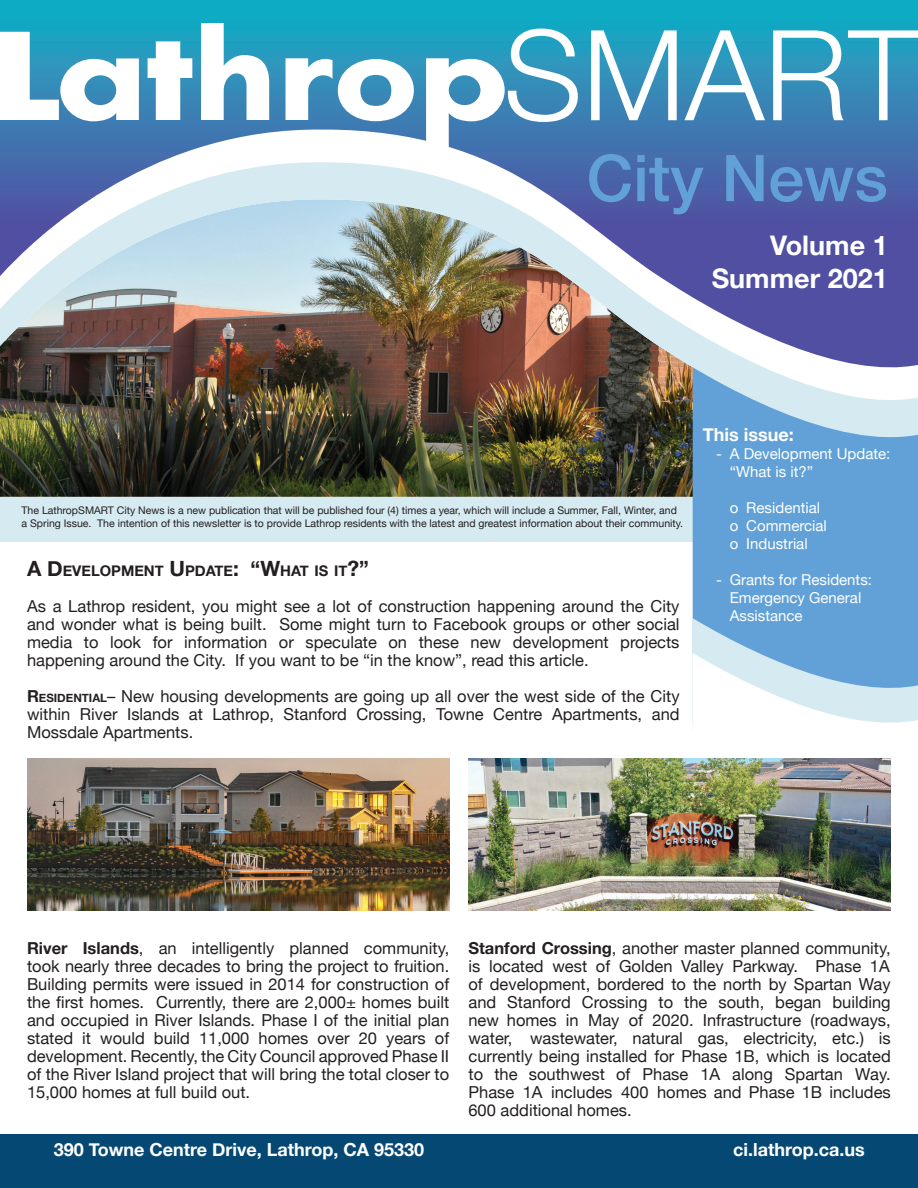
<style>
.page{position:relative;width:918px;height:1188px;background:#fff}
.page>*{position:absolute;margin:0;border:0;box-sizing:border-box;transform-origin:0 0}
.t1{font:500 64.5px "Helvetica Neue";color:#61a1d7}
.t2{font:700 27px/32.4px "Helvetica Neue";color:#fff;text-align:right}
.t3{font:700 18px "Helvetica Neue";color:#fff}
.t4{font:16.5px/18px "Helvetica Neue";color:#231f20;text-align:justify}
.t5{font:15px/18px "Helvetica Neue";color:#fff}
.t6{font:700 14.7px "Helvetica Neue";color:#231f20}
.t7{font:10.5px/12.6px "Helvetica Neue";color:#231f20}
.s1{font-size:21px}
.s2{font-weight:700}
.s3{font-weight:700;font-size:11.55px}
.s4{font-family:"Helvetica Neue LT Pro"}
</style>
<div class="page">
<div style="left:0;top:495px;width:692px;height:47px;background:#d5eaf1"></div>
<img style="left:0;top:456px;width:693px;height:41px">
<div style="left:693px;top:456px;width:225px;height:162px;background:#61a1d7"></div>
<img style="left:0;top:418px;width:918px;height:38px">
<img style="left:0;top:379px;width:918px;height:39px">
<img style="left:0;top:0;width:918px;height:379px">
<div style="left:0;top:1134px;width:918px;height:54px;background:#064874"></div>
<svg style="left:0;top:32px;width:139px;height:89px"></svg>
<svg style="left:148px;top:41px;width:44px;height:79px"></svg>
<svg style="left:201px;top:23px;width:68px;height:97px"></svg>
<svg style="left:286px;top:58px;width:128px;height:63px"></svg>
<svg style="left:426px;top:29px;width:152px;height:123px"></svg>
<svg style="left:591px;top:30px;width:86px;height:90px"></svg>
<svg style="left:684px;top:30px;width:81px;height:90px"></svg>
<svg style="left:773px;top:30px;width:145px;height:90px"></svg>
<svg style="left:692px;top:618px;width:226px;height:105px"></svg>
<img style="left:27px;top:758px;width:422px;height:152px">
<img style="left:468px;top:758px;width:423px;height:152px">
<h1 class="t1" style="left:587px;top:126px;width:303px">City News</h1>
<h2 class="t2" style="left:712px;top:230px;width:178px">Volume 1<br>Summer 2021</h2>
<p class="t7" style="left:22px;top:505px;width:663px">The LathropSMART City News is a new publication that will be published four (4) times a year, which will include a Summer, Fall, Winter, and a Spring Issue. The intention of this newsletter is to provide Lathrop residents with the latest and greatest information about their community.</p>
<p class="t6" style="left:27px;top:559px;width:344px"><span class="s1">A D</span>EVELOPMENT <span class="s1">U</span>PDATE<span class="s1">: “W</span>HAT IS IT<span class="s1">?”</span></p>
<p class="t4" style="left:27px;top:598px;width:654px">As a Lathrop resident, you might see a lot of construction happening around the City and wonder what is being built. Some might turn to Facebook groups or other social media to look for information or speculate on these new development projects happening around the City. If you want to be “in the know”, read this article.</p>
<p class="t4" style="left:27px;top:688px;width:654px"><span class="s2">R</span><span class="s3">ESIDENTIAL</span>– New housing developments are going up all over the west side of the City within River Islands at Lathrop, Stanford Crossing, Towne Centre Apartments, and Mossdale Apartments.</p>
<p class="t3" style="left:703px;top:420px;width:92px">This issue:</p>
<p class="t5" style="left:730px;top:445px;width:162px;text-indent:-14px">- A Development Update: “What is it?”</p>
<p class="t5" style="left:730px;top:499px;width:99px">o Residential o Commercial o Industrial</p>
<p class="t5" style="left:730px;top:571px;width:144px;text-indent:-13px">- Grants for Residents:<br>Emergency General<br>Assistance</p>
<p class="t4" style="left:27px;top:940px;width:424px"><span class="s2">River Islands</span>, an intelligently planned community, took nearly three decades to bring the project to fruition.<br>Building permits were issued in 2014 for construction of the first homes. Currently, there are 2,000± homes built and occupied in River Islands. Phase I of the initial plan stated it would build 11,000 homes over 20 years of development. Recently, the City Council approved Phase II of the River Island project that will bring the total closer to 15,000 homes at full build out.</p>
<p class="t4" style="left:468px;top:940px;width:424px"><span class="s2">Stanford Crossing</span>, another master planned community, is located west of Golden Valley Parkway. Phase 1A of development, bordered to the north by Spartan Way and Stanford Crossing to the south, began building new homes in May of 202<span class="s4">0.</span> Infrastructure (roadways, water, wastewater, natural gas, electricity, etc.) is currently being installed for Phase 1B, which is located to the southwest of Phase 1A along Spartan Way.<br>Phase 1A includes 400 homes and Phase 1B includes 600 additional homes.</p>
<p class="t3" style="left:54px;top:1136px;width:372px">390 Towne Centre Drive, Lathrop, CA 95330</p>
<p class="t3" style="left:733px;top:1136px;width:133px">ci.lathrop.ca.us</p>
</div>
